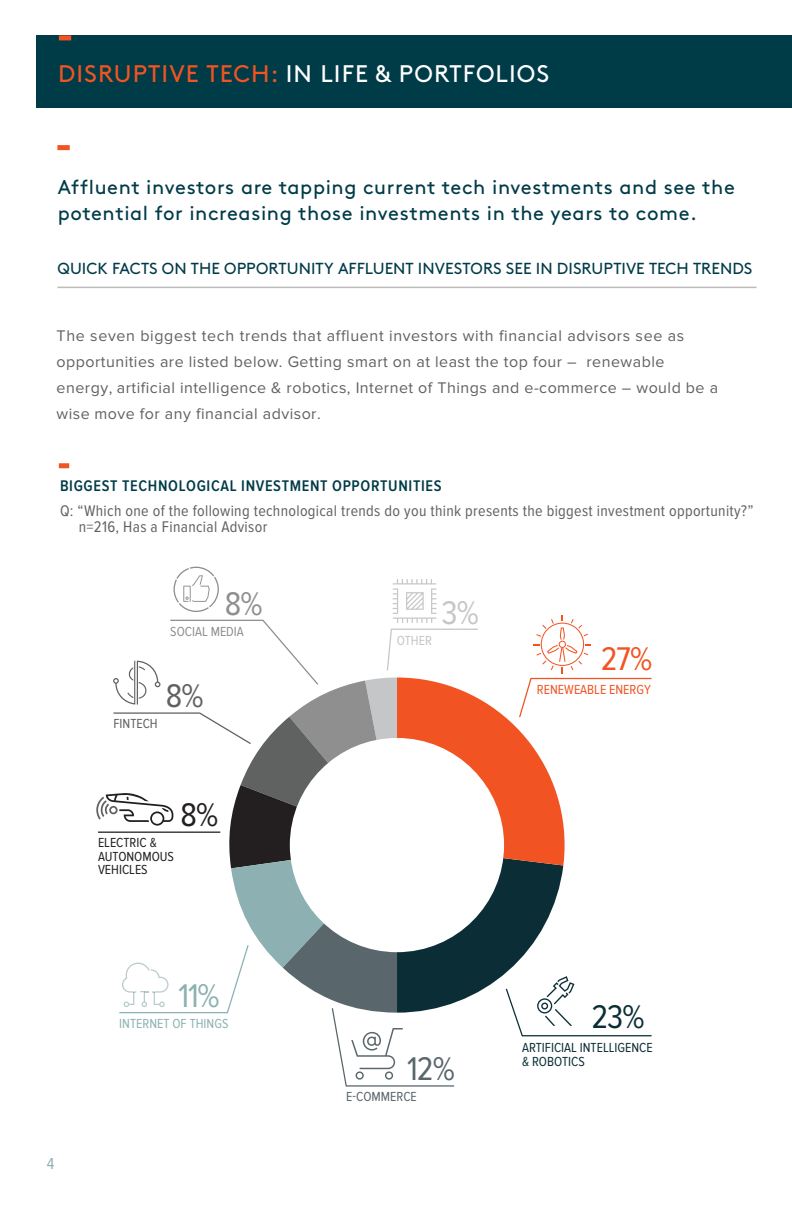
<style>
.page{position:relative;width:792px;height:1224px;background:#fff}
.page>*{position:absolute;margin:0;border:0;box-sizing:border-box;transform-origin:0 0}
.t1{font:34px "Proxima Nova Cond";color:#f15422}
.t2{font:34px "Proxima Nova Cond";color:#0b2e36}
.t3{font:34px "Proxima Nova Cond";color:#59666c}
.t4{font:34px "Proxima Nova Cond";color:#8db1b2}
.t5{font:34px "Proxima Nova Cond";color:#231f20}
.t6{font:34px "Proxima Nova Cond";color:#606161}
.t7{font:34px "Proxima Nova Cond";color:#8f8f8f}
.t8{font:34px "Proxima Nova Cond";color:#c5c6c8}
.t9{font:24px "Brown Std";letter-spacing:.045em;color:#fff}
.t10{font:20px/26px "Brown Std";letter-spacing:.03em;color:#003b48}
.t11{font:16.4px "Proxima Nova Cond";color:#8db1b2}
.t12{font:16px/26px "Proxima Nova";letter-spacing:.03em;color:#606161}
.t13{font:16px/16px "Proxima Nova Cond";letter-spacing:.02em;color:#606161}
.t14{font:16px "Brown Std";color:#003b48}
.t15{font:600 16px "Proxima Nova Cond";letter-spacing:.04em;color:#003b48}
.t16{font:13.6px/13.6px "Proxima Nova Cond";color:#0b2e36}
.t17{font:13.6px/13.6px "Proxima Nova Cond";color:#231f20}
.t18{font:13.6px "Proxima Nova Cond";color:#f15422}
.t19{font:13.6px "Proxima Nova Cond";color:#8db1b2}
.t20{font:13.6px "Proxima Nova Cond";color:#8f8f8f}
.t21{font:13.6px "Proxima Nova Cond";color:#59666c}
.t22{font:13.6px "Proxima Nova Cond";color:#606161}
.t23{font:13.6px "Proxima Nova Cond";color:#c5c6c8}
.s1{color:#f15422}
</style>
<div class="page">
<div style="left:36px;top:35px;width:756px;height:73px;background:#003b48"></div>
<div style="left:59px;top:35px;width:12px;height:5px;background:#f15422"></div>
<div style="left:59px;top:463px;width:10px;height:5px;background:#f15422"></div>
<svg style="left:96px;top:567px;width:556px;height:520px"></svg>
<div style="left:57px;top:145px;width:13px;height:5px;background:#f15422"></div>
<hr style="left:57px;top:287px;width:700px;height:1px;background:#bcbdbb">
<h2 class="t9" style="left:58px;top:59px;width:493px"><span class="s1">DISRUPTIVE TECH:</span> IN LIFE &amp; PORTFOLIOS</h2>
<p class="t10" style="left:58px;top:174px;width:679px">Affluent investors are tapping current tech investments and see the potential for increasing those investments in the years to come.</p>
<p class="t14" style="left:57px;top:259px;width:697px">QUICK FACTS ON THE OPPORTUNITY AFFLUENT INVESTORS SEE IN DISRUPTIVE TECH TRENDS</p>
<p class="t12" style="left:57px;top:323px;width:663px">The seven biggest tech trends that affluent investors with financial advisors see as opportunities are listed below. Getting smart on at least the top four – renewable energy, artificial intelligence &amp; robotics, Internet of Things and e-commerce – would be a wise move for any financial advisor.</p>
<p class="t15" style="left:60px;top:478px;width:383px">BIGGEST TECHNOLOGICAL INVESTMENT OPPORTUNITIES</p>
<p class="t13" style="left:79px;top:503px;width:676px;text-indent:-19px">Q: “Which one of the following technological trends do you think presents the biggest investment opportunity?” n=216, Has a Financial Advisor</p>
<h1 class="t7" style="left:225px;top:584px;width:39px">8%</h1>
<p class="t20" style="left:170px;top:624px;width:75px">SOCIAL MEDIA</p>
<p class="t22" style="left:113px;top:716px;width:46px">FINTECH</p>
<h1 class="t6" style="left:166px;top:677px;width:39px">8%</h1>
<h1 class="t5" style="left:181px;top:796px;width:39px">8%</h1>
<p class="t17" style="left:98px;top:836px;width:78px">ELECTRIC &amp;<br>AUTONOMOUS<br>VEHICLES</p>
<h1 class="t4" style="left:179px;top:977px;width:43px">11%</h1>
<p class="t19" style="left:119px;top:1016px;width:111px">INTERNET OF THINGS</p>
<p class="t11" style="left:47px;top:1154px;width:9px">4</p>
<p class="t23" style="left:397px;top:633px;width:36px">OTHER</p>
<h1 class="t8" style="left:442px;top:594px;width:39px">3%</h1>
<h1 class="t1" style="left:601px;top:639px;width:53px">27%</h1>
<p class="t18" style="left:537px;top:682px;width:115px">RENEWEABLE ENERGY</p>
<h1 class="t3" style="left:407px;top:1050px;width:49px">12%</h1>
<p class="t21" style="left:346px;top:1089px;width:72px">E-COMMERCE</p>
<h1 class="t2" style="left:591px;top:998px;width:55px">23%</h1>
<p class="t16" style="left:522px;top:1041px;width:132px">ARTIFICIAL INTELLIGENCE &amp; ROBOTICS</p>
</div>
